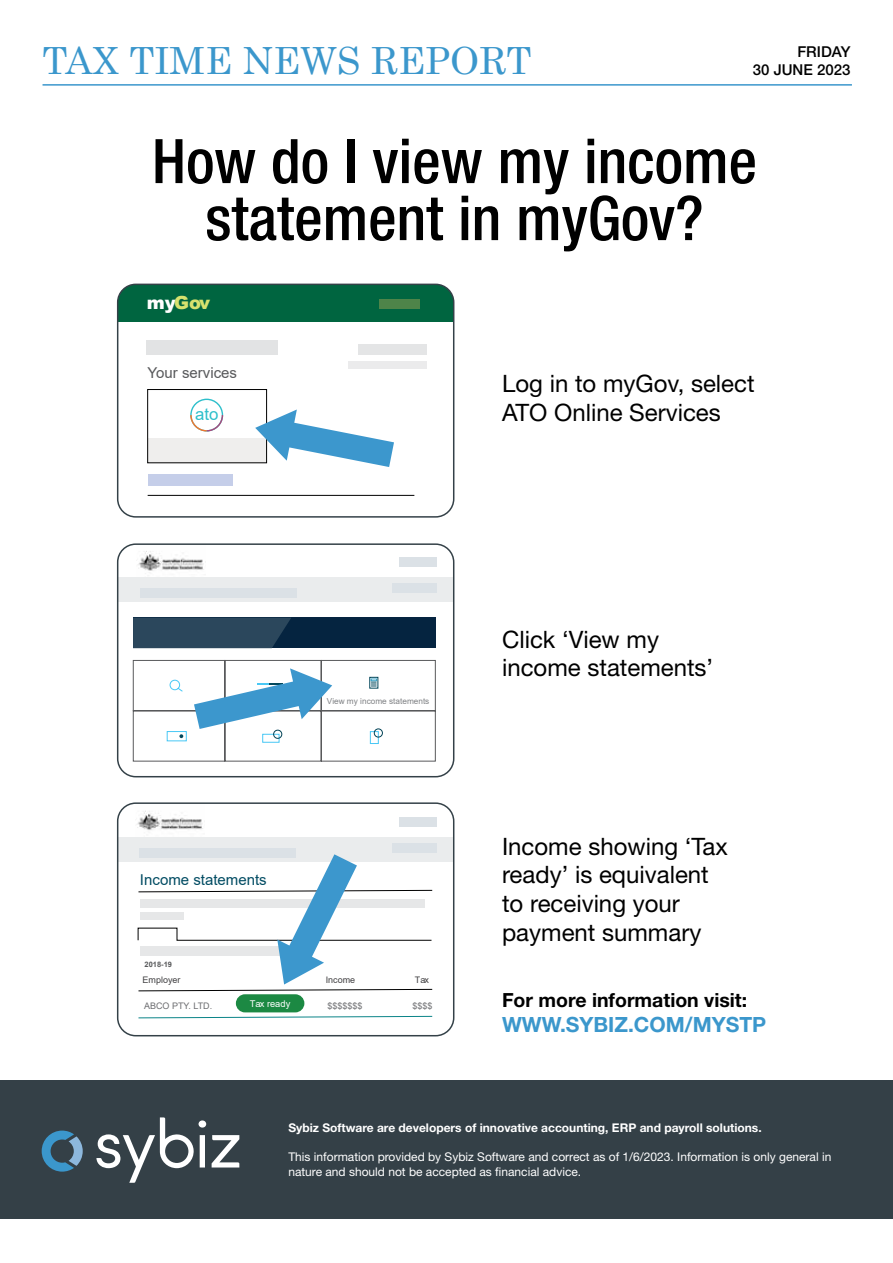
<style>
.page{position:relative;width:893px;height:1263px;background:#fff}
.page>*{position:absolute;margin:0;border:0;box-sizing:border-box;transform-origin:0 0}
.t1{font:500 condensed 61.5px/57px "Helvetica Neue LT Std";color:#000;text-align:center}
.t2{font:37.5px "Century";color:#3b97cc}
.t3{font:24px/28.8px "Helvetica Neue LT Std";color:#000}
.t4{font:700 21px "Helvetica Neue LT Std";color:#3b97cc}
.t5{font:700 19.5px "Helvetica Neue LT Std";color:#000}
.t6{font:900 18px "Arial";letter-spacing:-.045em;color:#d6e26e}
.t7{font:16.8px "Arial";color:#2dbfcb}
.t8{font:15px "Arial";color:#004b62}
.t9{font:500 15px "Helvetica Neue LT Std";color:#000}
.t10{font:15px "Arial";color:#58595b}
.t11{font:12px/14.4px "Helvetica Neue LT Std";color:#fff}
.t12{font:700 12px "Helvetica Neue LT Std";color:#fff}
.t13{font:9.3px "Arial";color:#fff}
.t14{font:9px "Arial";color:#6d6e71}
.t15{font:9px "Arial";color:#414042}
.t16{font:8.25px "Arial";color:#808285}
.t17{font:700 7.5px "Arial";color:#58595b}
.s1{color:#fff}
</style>
<div class="page">
<div style="left:118px;top:284px;width:336px;height:38px;background:#006540"></div>
<div style="left:117px;top:284px;width:337px;height:234px;border:2px solid #344148;border-radius:18px"></div>
<div style="left:190px;top:399px;width:33px;height:32px;border:1px solid #2dbfcb;border-radius:50%"></div>
<div style="left:148px;top:438px;width:119px;height:25px;background:#efeeed"></div>
<div style="left:147px;top:389px;width:120px;height:74px;border:1px solid #000"></div>
<svg style="left:190px;top:414px;width:34px;height:18px"></svg>
<hr style="left:148px;top:495px;width:266px;height:1px;background:#000">
<div style="left:149px;top:474px;width:84px;height:12px;background:#c5cee9"></div>
<div style="left:147px;top:340px;width:131px;height:14px;background:#e2e3e4"></div>
<div style="left:358px;top:344px;width:69px;height:10px;background:#e4e5e6"></div>
<div style="left:349px;top:361px;width:78px;height:8px;background:#ebebec"></div>
<div style="left:380px;top:299px;width:40px;height:10px;background:#4e8449"></div>
<svg style="left:255px;top:409px;width:139px;height:58px"></svg>
<img style="left:138px;top:551px;width:66px;height:20px">
<div style="left:118px;top:577px;width:336px;height:24px;background:#eaeced"></div>
<div style="left:133px;top:618px;width:302px;height:30px;background:#052440"></div>
<div style="left:133px;top:618px;width:158px;height:30px;background:#2b475c"></div>
<div style="left:117px;top:543px;width:337px;height:234px;border:2px solid #344148;border-radius:18px"></div>
<div style="left:140px;top:588px;width:157px;height:9px;background:#dbe1e6"></div>
<div style="left:392px;top:584px;width:45px;height:9px;background:#dbe1e6"></div>
<div style="left:400px;top:557px;width:37px;height:9px;background:#dbe1e6"></div>
<svg style="left:133px;top:660px;width:303px;height:101px"></svg>
<img style="left:137px;top:810px;width:66px;height:20px">
<div style="left:117px;top:837px;width:336px;height:24px;background:#eaeced"></div>
<div style="left:139px;top:848px;width:157px;height:9px;background:#dbe1e6"></div>
<div style="left:392px;top:844px;width:45px;height:9px;background:#dbe1e6"></div>
<div style="left:400px;top:817px;width:37px;height:9px;background:#dbe1e6"></div>
<div style="left:117px;top:802px;width:337px;height:234px;border:2px solid #344148;border-radius:18px"></div>
<svg style="left:138px;top:1015px;width:295px;height:4px"></svg>
<div style="left:236px;top:994px;width:68px;height:18px;background:#1c8943;border-radius:9px"></div>
<svg style="left:138px;top:854px;width:294px;height:137px"></svg>
<hr style="left:43px;top:84px;width:809px;height:2px;background:#3b97cc">
<div style="left:0;top:1080px;width:893px;height:139px;background:#344047"></div>
<svg style="left:212px;top:1135px;width:27px;height:32px"></svg>
<svg style="left:96px;top:1117px;width:110px;height:66px"></svg>
<svg style="left:42px;top:1130px;width:41px;height:41px"></svg>
<h2 class="t2" style="left:43px;top:29px;width:490px">TAX TIME NEWS REPORT</h2>
<p class="t9" style="left:797px;top:43px;width:55px">FRIDAY</p>
<p class="t9" style="left:753px;top:61px;width:99px">30 JUNE 2023</p>
<h1 class="t1" style="left:152px;top:132px;width:607px">How do I view my income statement in myGov?</h1>
<h3 class="t6" style="left:147px;top:289px;width:65px"><span class="s1">my</span>Gov</h3>
<p class="t10" style="left:148px;top:363px;width:91px">Your services</p>
<h3 class="t7" style="left:195px;top:402px;width:25px">ato</h3>
<h3 class="t3" style="left:502px;top:368px;width:254px">Log in to myGov, select<br>ATO Online Services</h3>
<p class="t16" style="left:327px;top:695px;width:104px">View my income statements</p>
<p class="t8" style="left:140px;top:869px;width:128px">Income statements</p>
<p class="t17" style="left:144px;top:959px;width:29px">2018-19</p>
<p class="t15" style="left:143px;top:974px;width:40px">Employer</p>
<p class="t15" style="left:326px;top:974px;width:31px">Income</p>
<p class="t15" style="left:415px;top:974px;width:16px">Tax</p>
<p class="t14" style="left:144px;top:999px;width:70px">ABCO PTY. LTD.</p>
<p class="t14" style="left:327px;top:999px;width:37px">$$$$$$$</p>
<p class="t14" style="left:412px;top:999px;width:22px">$$$$</p>
<p class="t13" style="left:250px;top:997px;width:42px">Tax ready</p>
<h3 class="t3" style="left:502px;top:624px;width:213px">Click ‘View my income statements’</h3>
<h3 class="t3" style="left:502px;top:831px;width:227px">Income showing ‘Tax ready’ is equivalent to receiving your payment summary</h3>
<h3 class="t5" style="left:502px;top:988px;width:247px">For more information visit:</h3>
<h3 class="t4" style="left:502px;top:1012px;width:266px">WWW.SYBIZ.COM/MYSTP</h3>
<p class="t12" style="left:288px;top:1121px;width:475px">Sybiz Software are developers of innovative accounting, ERP and payroll solutions.</p>
<p class="t11" style="left:288px;top:1149px;width:544px">This information provided by Sybiz Software and correct as of 1/6/2023. Information is only general in nature and should not be accepted as financial advice.</p>
</div>
